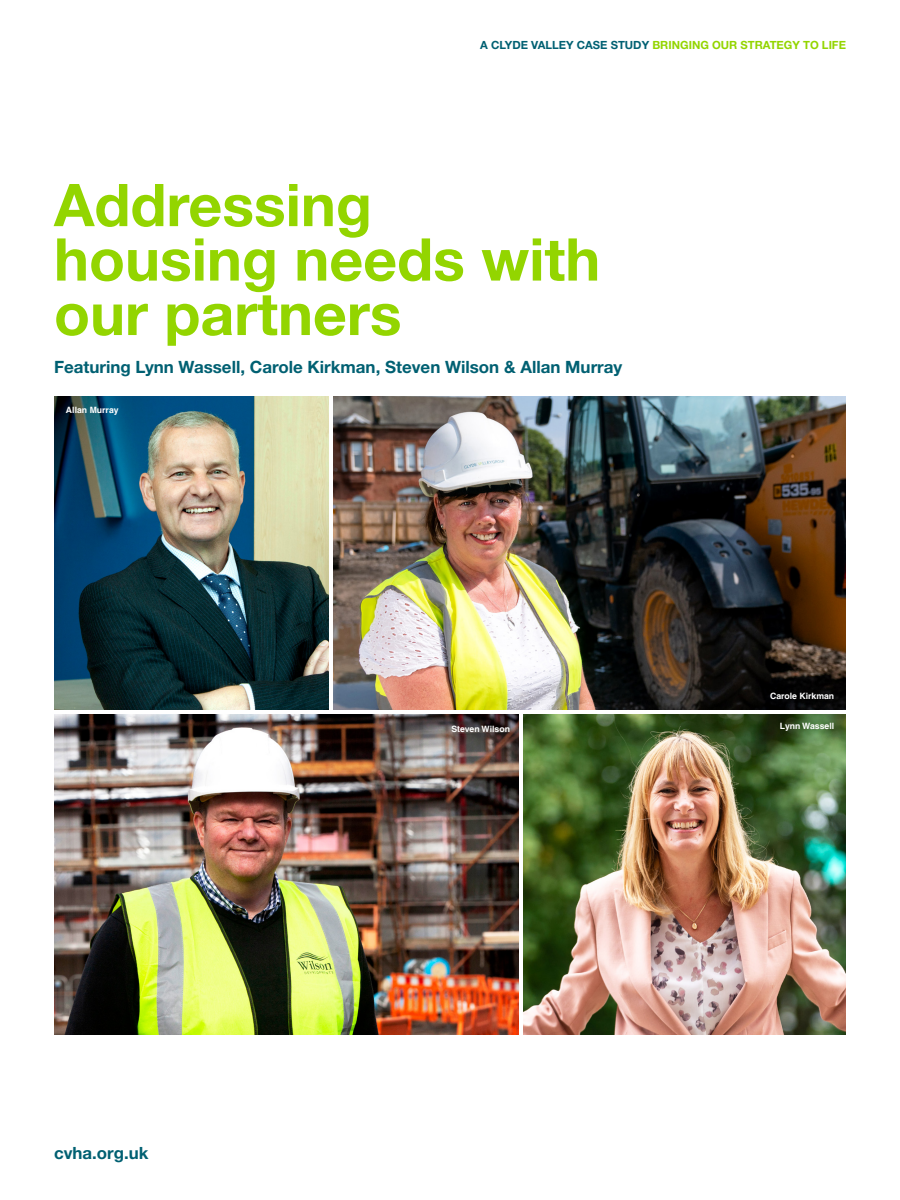
<style>
.page{position:relative;width:900px;height:1200px;background:#fff}
.page>*{position:absolute;margin:0;border:0;box-sizing:border-box;transform-origin:0 0}
.t1{font:700 58.95px/54.4px "Helvetica Neue";color:#93d500}
.t2{font:700 16.95px "Helvetica Neue";color:#006072}
.t3{font:700 16.8px "Helvetica Neue";color:#006072}
.t4{font:700 11.25px "Helvetica Neue";color:#93d500}
.t5{font:700 8.7px "Helvetica LT";color:#fff}
.s1{color:#006072}
</style>
<div class="page">
<img style="left:54px;top:714px;width:465px;height:321px">
<img style="left:524px;top:714px;width:322px;height:321px">
<img style="left:54px;top:396px;width:274px;height:314px">
<img style="left:333px;top:396px;width:513px;height:314px">
<p class="t4" style="left:480px;top:38px;width:367px"><span class="s1">A CLYDE VALLEY CASE STUDY</span> BRINGING OUR STRATEGY TO LIFE</p>
<h1 class="t1" style="left:54px;top:177px;width:548px">Addressing housing needs with our partners</h1>
<p class="t2" style="left:54px;top:356px;width:570px">Featuring Lynn Wassell, Carole Kirkman, Steven Wilson &amp; Allan Murray</p>
<p class="t5" style="left:66px;top:405px;width:54px">Allan Murray</p>
<p class="t3" style="left:54px;top:1142px;width:96px">cvha.org.uk</p>
<p class="t5" style="left:451px;top:723px;width:60px">Steven Wilson</p>
<p class="t5" style="left:770px;top:691px;width:66px">Carole Kirkman</p>
<p class="t5" style="left:780px;top:720px;width:56px">Lynn Wassell</p>
</div>
